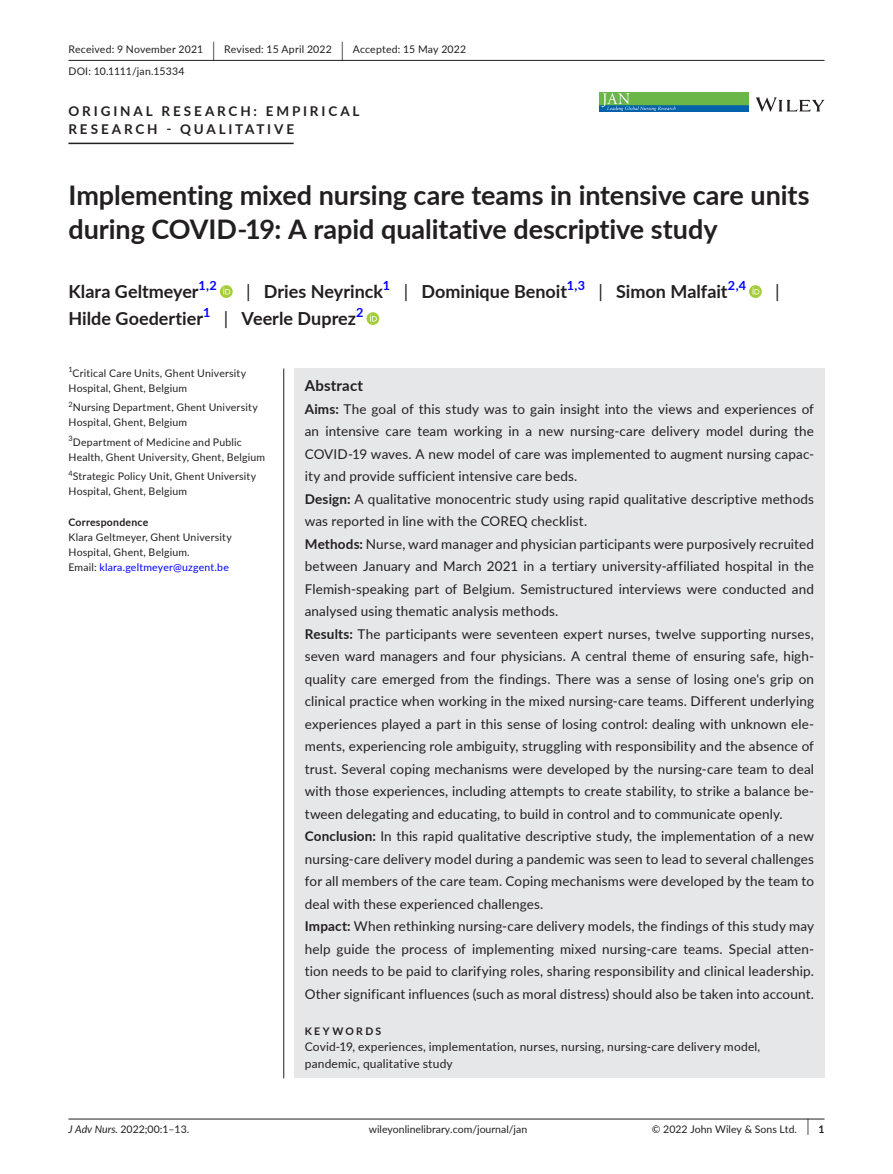
<style>
.page{position:relative;width:893px;height:1174px;background:#fff}
.page>*{position:absolute;margin:0;border:0;box-sizing:border-box;transform-origin:0 0}
.t1{font:700 27px/34.5px "Lato";letter-spacing:-.005em;color:#231f20}
.t2{font:700 18px "Lato";color:#231f20}
.t3{font:18px "Lato";color:#231f20}
.t4{font:700 15px "Lato";letter-spacing:.015em;color:#231f20}
.t5{font:13.5px/22.5px "Lato";letter-spacing:.01em;color:#231f20}
.t6{font:700 13.5px/18px "Lato";letter-spacing:.21em;color:#231f20}
.t7{font:700 12.6px "Lato";color:#00f}
.t8{font:12px/16.5px "Lato";letter-spacing:.015em;color:#231f20}
.t9{font:10.5px/15px "Lato";letter-spacing:.015em;color:#231f20}
.t10{font:700 10.5px "Lato";letter-spacing:.02em;color:#231f20}
.t11{font:700 10.5px "Lato";letter-spacing:.22em;color:#231f20}
.t12{font:7.35px "Lato";color:#231f20}
.s1{font-size:19.65px}
.s2{font-weight:400}
.s3{color:#00f}
.s4{font-weight:700}
.s5{font-style:italic}
.s6{font-size:17.4px}
</style>
<div class="page">
<hr style="left:68px;top:1118px;width:756px;height:1px;background:#231f20">
<svg style="left:756px;top:97px;width:68px;height:15px"></svg>
<img style="left:599px;top:92px;width:149px;height:20px">
<hr style="left:68px;top:60px;width:756px;height:1px;background:#231f20">
<hr style="left:68px;top:143px;width:226px;height:1px;background:#231f20">
<svg style="left:220px;top:285px;width:13px;height:13px"></svg>
<svg style="left:223px;top:287px;width:7px;height:7px"></svg>
<svg style="left:749px;top:285px;width:13px;height:13px"></svg>
<svg style="left:752px;top:287px;width:7px;height:7px"></svg>
<svg style="left:366px;top:312px;width:13px;height:13px"></svg>
<svg style="left:370px;top:314px;width:7px;height:7px"></svg>
<div style="left:294px;top:368px;width:530px;height:710px;background:#e6e7e9"></div>
<hr style="left:283px;top:368px;width:1px;height:710px;background:#231f20">
<p class="t9" style="left:68px;top:38px;width:399px;line-height:21.8px">Received: 9 November 2021 <span class="s1">|</span> Revised: 15 April 2022 <span class="s1">|</span> Accepted: 15 May 2022<br>DOI: 10.1111/jan.15334</p>
<p class="t6" style="left:68px;top:102px;width:293px">ORIGINAL RESEARCH: EMPIRICAL<br>RESEARCH - QUALITATIVE</p>
<h1 class="t1" style="left:68px;top:177px;width:743px">Implementing mixed nursing care teams in intensive care units during COVID-19: A rapid qualitative descriptive study</h1>
<h2 class="t2" style="left:68px;top:278px;width:132px">Klara Geltmeyer</h2>
<p class="t7" style="left:199px;top:276px;width:20px">1,2</p>
<h2 class="t2" style="left:246px;top:278px;width:138px"><span class="s2">|</span> Dries Neyrinck</h2>
<p class="t7" style="left:383px;top:276px;width:9px">1</p>
<h2 class="t2" style="left:404px;top:278px;width:165px"><span class="s2">|</span> Dominique Benoit</h2>
<p class="t7" style="left:567px;top:276px;width:20px">1,3</p>
<h2 class="t2" style="left:598px;top:278px;width:131px"><span class="s2">|</span> Simon Malfait</h2>
<p class="t7" style="left:728px;top:276px;width:20px">2,4</p>
<h2 class="t3" style="left:775px;top:278px;width:6px">|</h2>
<h2 class="t2" style="left:68px;top:305px;width:136px">Hilde Goedertier</h2>
<p class="t7" style="left:203px;top:303px;width:9px">1</p>
<h2 class="t2" style="left:224px;top:305px;width:134px"><span class="s2">|</span> Veerle Duprez</h2>
<p class="t7" style="left:356px;top:303px;width:9px">2</p>
<p class="t12" style="left:68px;top:364px;width:6px">1</p>
<p class="t9" style="left:68px;top:365px;width:179px;text-indent:4px">Critical Care Units, Ghent University<br>Hospital, Ghent, Belgium</p>
<p class="t9" style="left:68px;top:400px;width:191px"><sup>2</sup>Nursing Department, Ghent University<br>Hospital, Ghent, Belgium</p>
<p class="t9" style="left:68px;top:434px;width:198px"><sup>3</sup>Department of Medicine and Public<br>Health, Ghent University, Ghent, Belgium</p>
<p class="t9" style="left:68px;top:469px;width:189px"><sup>4</sup>Strategic Policy Unit, Ghent University<br>Hospital, Ghent, Belgium</p>
<p class="t10" style="left:68px;top:514px;width:81px">Correspondence</p>
<p class="t9" style="left:68px;top:529px;width:165px">Klara Geltmeyer, Ghent University<br>Hospital, Ghent, Belgium.<br>Email: <span class="s3">klara.geltmeyer@uzgent.be</span></p>
<p class="t4" style="left:305px;top:374px;width:60px">Abstract</p>
<p class="t5" style="left:305px;top:397px;width:511px"><span class="s4">Aims:</span> The goal of this study was to gain insight into the views and experiences of an intensive care team working in a new nursing-care delivery model during the COVID-19 waves. A new model of care was implemented to augment nursing capac&shy;ity and provide sufficient intensive care beds.<br><span class="s4">Design:</span> A qualitative monocentric study using rapid qualitative descriptive methods was reported in line with the COREQ checklist.<br><span class="s4">Methods:</span> Nurse, ward manager and physician participants were purposively recruited between January and March 2021 in a tertiary university-affiliated hospital in the Flemish-speaking part of Belgium. Semistructured interviews were conducted and analysed using thematic analysis methods.<br><span class="s4">Results:</span> The participants were seventeen expert nurses, twelve supporting nurses, seven ward managers and four physicians. A central theme of ensuring safe, high&shy;quality care emerged from the findings. There was a sense of losing one's grip on clinical practice when working in the mixed nursing-care teams. Different underlying experiences played a part in this sense of losing control: dealing with unknown ele&shy;ments, experiencing role ambiguity, struggling with responsibility and the absence of trust. Several coping mechanisms were developed by the nursing-care team to deal with those experiences, including attempts to create stability, to strike a balance be&shy;tween delegating and educating, to build in control and to communicate openly.<br><span class="s4">Conclusion:</span> In this rapid qualitative descriptive study, the implementation of a new nursing-care delivery model during a pandemic was seen to lead to several challenges for all members of the care team. Coping mechanisms were developed by the team to deal with these experienced challenges.<br><span class="s4">Impact:</span> When rethinking nursing-care delivery models, the findings of this study may help guide the process of implementing mixed nursing-care teams. Special atten&shy;tion needs to be paid to clarifying roles, sharing responsibility and clinical leadership.<br>Other significant influences (such as moral distress) should also be taken into account.</p>
<p class="t11" style="left:305px;top:1023px;width:78px">KEYWORDS</p>
<p class="t8" style="left:305px;top:1038px;width:457px">Covid-19, experiences, implementation, nurses, nursing, nursing-care delivery model, pandemic, qualitative study</p>
<p class="t9" style="left:68px;top:1121px;width:122px"><span class="s5">J Adv Nurs.</span> 2022;00:1–13.</p>
<p class="t9" style="left:369px;top:1121px;width:160px">wileyonlinelibrary.com/journal/jan</p>
<p class="t9" style="left:652px;top:1121px;width:174px">© 2022 John Wiley &amp; Sons Ltd. <span class="s6">|</span> <span class="s4">1</span></p>
</div>
